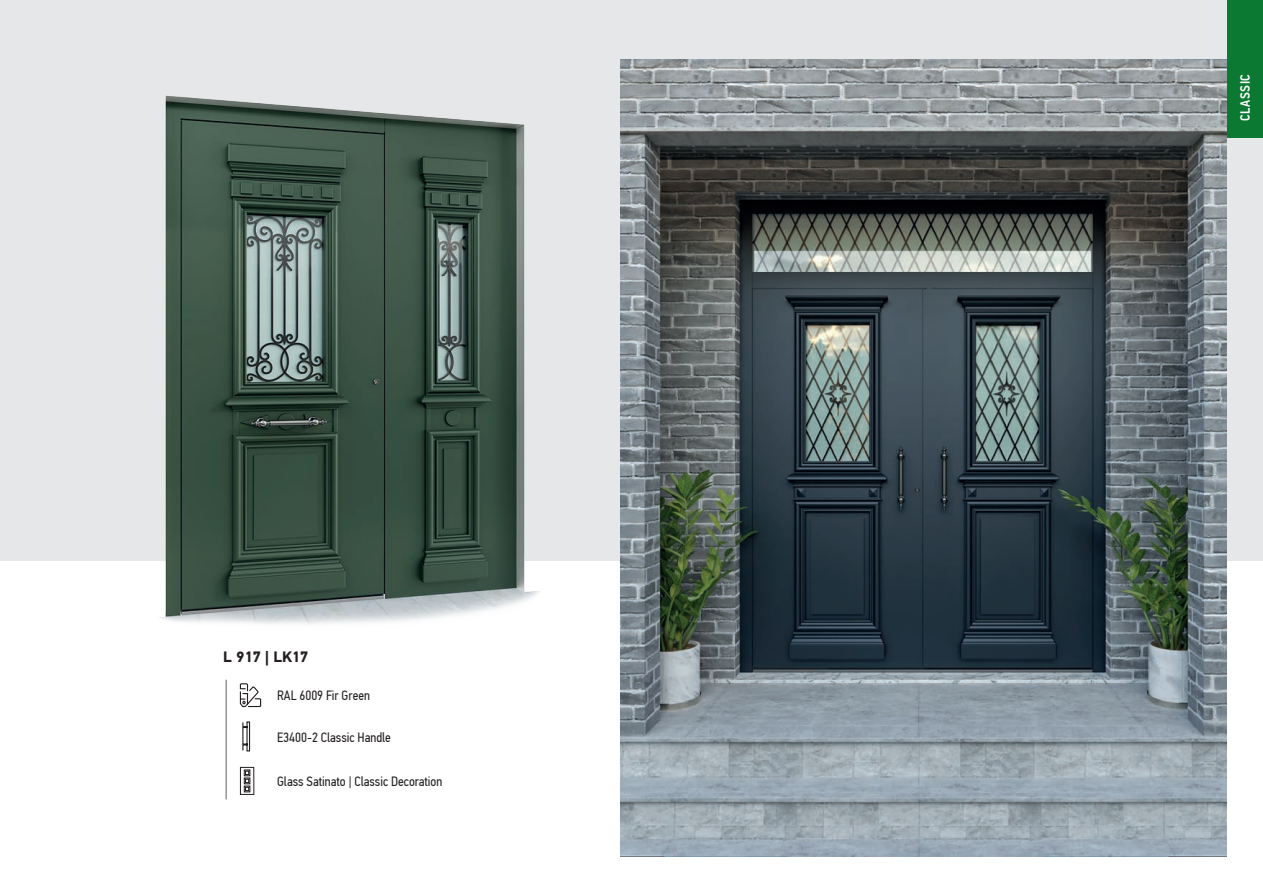
<style>
.page{position:relative;width:1263px;height:893px;background:#fff}
.page>*{position:absolute;margin:0;border:0;box-sizing:border-box;transform-origin:0 0}
.t1{font:700 15px "PF Din Text Pro";color:#231f20}
.t2{font:13.5px "PF Din Text Cond Pro";color:#231f20}
.t3{font:500 13.5px "PF Din Text Cond Pro";letter-spacing:.05em;color:#fff}
</style>
<div class="page">
<div style="left:0;top:0;width:1263px;height:561px;background:#e6e7e9"></div>
<div style="left:1227px;top:0;width:36px;height:138px;background:#0b7931"></div>
<img style="left:621px;top:60px;width:606px;height:797px">
<img style="left:160px;top:95px;width:380px;height:530px">
<svg style="left:239px;top:683px;width:23px;height:25px"></svg>
<svg style="left:239px;top:766px;width:16px;height:29px"></svg>
<div style="left:246px;top:721px;width:4px;height:30px;border:1px solid #231f20"></div>
<svg style="left:242px;top:722px;width:6px;height:28px"></svg>
<hr style="left:225px;top:680px;width:2px;height:119px;background:#939598">
<p class="t1" style="left:223px;top:647px;width:87px">L 917 | LΚ17</p>
<p class="t2" style="left:277px;top:688px;width:94px">RAL 6009 Fir Green</p>
<p class="t2" style="left:277px;top:729px;width:115px">E3400-2 Classic Handle</p>
<p class="t2" style="left:277px;top:773px;width:167px">Glass Satinato | Classic Decoration</p>
<p class="t3" style="left:1237px;top:121px;width:49px;rotate:-90deg">CLASSIC</p>
</div>
